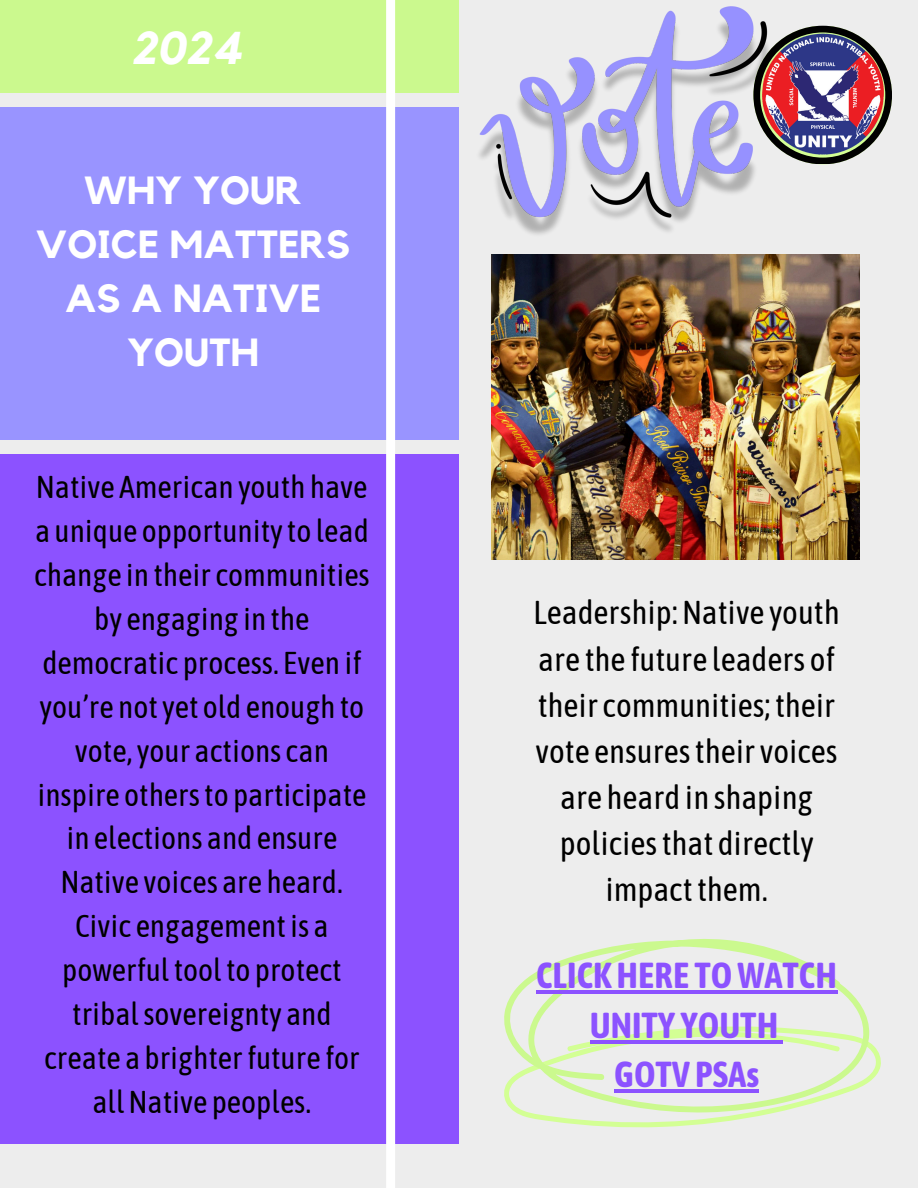
<style>
.page{position:relative;width:918px;height:1188px;background:#ededed}
.page>*{position:absolute;margin:0;border:0;box-sizing:border-box;transform-origin:0 0}
.t1{font:italic 700 45.75px "Kollektif";color:#fff}
.t2{font:700 39px/54px "Kollektif";color:#fff;text-align:center}
.t3{font:700 36px/49.5px "Asap Condensed";color:#8c52ff;text-align:center}
.t4{font:33px/46.2px "Asap Condensed";color:#000;text-align:center}
.t5{font:31.5px/43.8px "Asap Condensed";color:#000;text-align:center}
</style>
<div class="page">
<div style="left:0;top:0;width:459px;height:93px;background:#cbf98e"></div>
<div style="left:0;top:107px;width:459px;height:333px;background:#9994ff"></div>
<div style="left:0;top:454px;width:459px;height:690px;background:#8c52ff"></div>
<div style="left:386px;top:0;width:9px;height:1188px;background:#fff"></div>
<img style="left:479px;top:6px;width:288px;height:229px">
<svg style="left:753px;top:26px;width:99px;height:6px"></svg>
<img style="left:719px;top:32px;width:173px;height:147px">
<svg style="left:504px;top:939px;width:365px;height:87px"></svg>
<img style="left:492px;top:255px;width:368px;height:305px">
<hr style="left:536px;top:991px;width:301px;height:3px;background:#8c52ff">
<svg style="left:504px;top:1026px;width:377px;height:102px"></svg>
<hr style="left:614px;top:1090px;width:145px;height:3px;background:#8c52ff">
<h2 class="t1" style="left:131px;top:27px;width:113px">2024</h2>
<p class="t2" style="left:36px;top:165px;width:316px">WHY YOUR<br>VOICE MATTERS<br>AS A NATIVE<br>YOUTH</p>
<p class="t5" style="left:34px;top:465px;width:337px">Native American youth have a unique opportunityto lead change in their communities by engaging in the democratic process. Even if you’re notyet old enough to vote,your actions can inspire othersto participate in elections and ensure<br>Native voices are heard.<br>Civic engagementis a powerfultoolto protect tribalsovereignty and create a brighterfuture for allNative peoples.</p>
<p class="t4" style="left:533px;top:589px;width:308px">Leadership:Native youth are the future leaders of their communities;their vote ensurestheir voices are heard in shaping policiesthat directly impactthem.</p>
<p class="t3" style="left:536px;top:951px;width:302px">CLICKHERE TOWATCH<br>UNITY YOUTH<br>GOTV PSAs</p>
</div>
